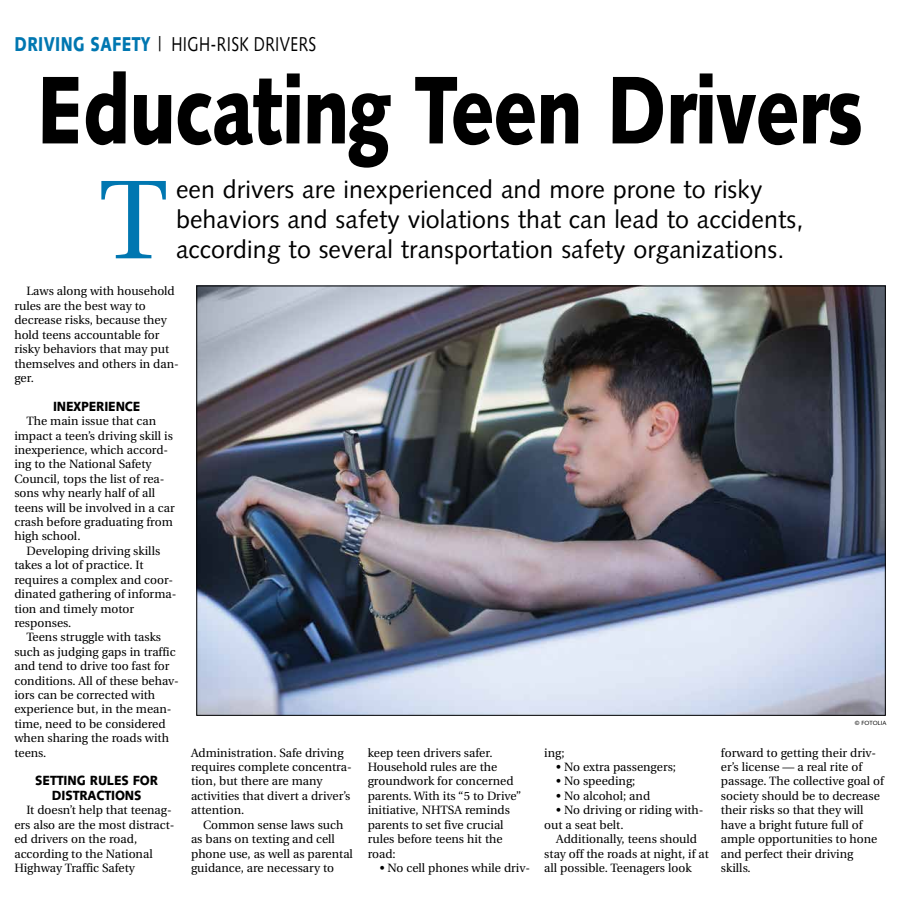
<style>
.page{position:relative;width:900px;height:908px;background:#fff}
.page>*{position:absolute;margin:0;border:0;box-sizing:border-box;transform-origin:0 0}
.t1{font:111.7px "Utopia";color:#0077b1}
.t2{font:900 96px "Syntax";letter-spacing:-.015em;color:#000;scale:.77 1}
.t3{font:25px/30px "Syntax";letter-spacing:.005em;color:#000}
.t4{font:20px "Syntax";letter-spacing:.025em;color:#000;scale:.77 1}
.t5{font:900 13.3px/14.4px "Syntax";letter-spacing:-.01em;color:#000;text-align:center;scale:.91 1}
.t6{font:12px/14.4px "Utopia";color:#000}
.t7{font:6px "Syntax";color:#000}
.s1{font-weight:900;color:#0077b1}
</style>
<div class="page">
<img style="left:198px;top:287px;width:686px;height:426px">
<h3 class="t4" style="left:14px;top:32px;width:393px"><span class="s1">DRIVING SAFETY</span> | HIGH-RISK DRIVERS</h3>
<h2 class="t2" style="left:37px;top:53px;width:1074px">Educating Teen Drivers</h2>
<h1 class="t1" style="left:99px;top:159px;width:71px">T</h1>
<h3 class="t3" style="left:176px;top:175px;width:629px">een drivers are inexperienced and more prone to risky behaviors and safety violations that can lead to accidents, according to several transportation safety organizations.</h3>
<p class="t6" style="left:14px;top:284px;width:166px;text-indent:12px">Laws along with household rules are the best way to decrease risks, because they hold teens accountable for risky behaviors that may put themselves and others in dan&shy;ger.</p>
<p class="t5" style="left:53px;top:399px;width:98px">INEXPERIENCE</p>
<p class="t6" style="left:14px;top:414px;width:162px;text-indent:12px">The main issue that can impact a teen’s driving skill is inexperience, which accord&shy;ing to the National Safety<br>Council, tops the list of rea&shy;sons why nearly half of all teens will be involved in a car crash before graduating from high school.</p>
<p class="t6" style="left:14px;top:543px;width:164px;text-indent:12px">Developing driving skills takes a lot of practice. It requires a complex and coor&shy;dinated gathering of informa&shy;tion and timely motor responses.</p>
<p class="t6" style="left:14px;top:630px;width:166px;text-indent:12px">Teens struggle with tasks such as judging gaps in traffic and tend to drive too fast for conditions. All of these behav&shy;iors can be corrected with experience but, in the mean&shy;time, need to be considered when sharing the roads with teens.</p>
<p class="t5" style="left:35px;top:773px;width:136px">SETTING RULES FOR<br>DISTRACTIONS</p>
<p class="t6" style="left:14px;top:803px;width:162px;text-indent:12px">It doesn’t help that teenag&shy;ers also are the most distract&shy;ed drivers on the road, according to the National<br>Highway Traffic Safety</p>
<p class="t6" style="left:191px;top:745px;width:162px">Administration. Safe driving requires complete concentra&shy;tion, but there are many activities that divert a driver’s attention.</p>
<p class="t6" style="left:191px;top:817px;width:163px;text-indent:12px">Common sense laws such as bans on texting and cell phone use, as well as parental guidance, are necessary to</p>
<p class="t6" style="left:368px;top:745px;width:155px">keep teen drivers safer.<br>Household rules are the groundwork for concerned parents. With its “5 to Drive” initiative, NHTSA reminds parents to set five crucial rules before teens hit the road:</p>
<p class="t6" style="left:380px;top:860px;width:152px">• No cell phones while driv-</p>
<p class="t6" style="left:544px;top:745px;width:22px">ing;</p>
<p class="t6" style="left:556px;top:759px;width:121px">• No extra passengers;</p>
<p class="t6" style="left:556px;top:774px;width:81px">• No speeding;</p>
<p class="t6" style="left:556px;top:788px;width:95px">• No alcohol; and</p>
<p class="t6" style="left:544px;top:803px;width:161px;text-indent:12px">• No driving or riding with&shy;out a seat belt.</p>
<p class="t6" style="left:544px;top:831px;width:166px;text-indent:12px">Additionally, teens should stay off the roads at night, if at all possible. Teenagers look</p>
<p class="t7" style="left:855px;top:719px;width:33px">© FOTOLIA</p>
<p class="t6" style="left:721px;top:745px;width:165px">forward to getting their driv&shy;er’s license — a real rite of passage. The collective goal of society should be to decrease their risks so that they will have a bright future full of ample opportunities to hone and perfect their driving skills.</p>
</div>
